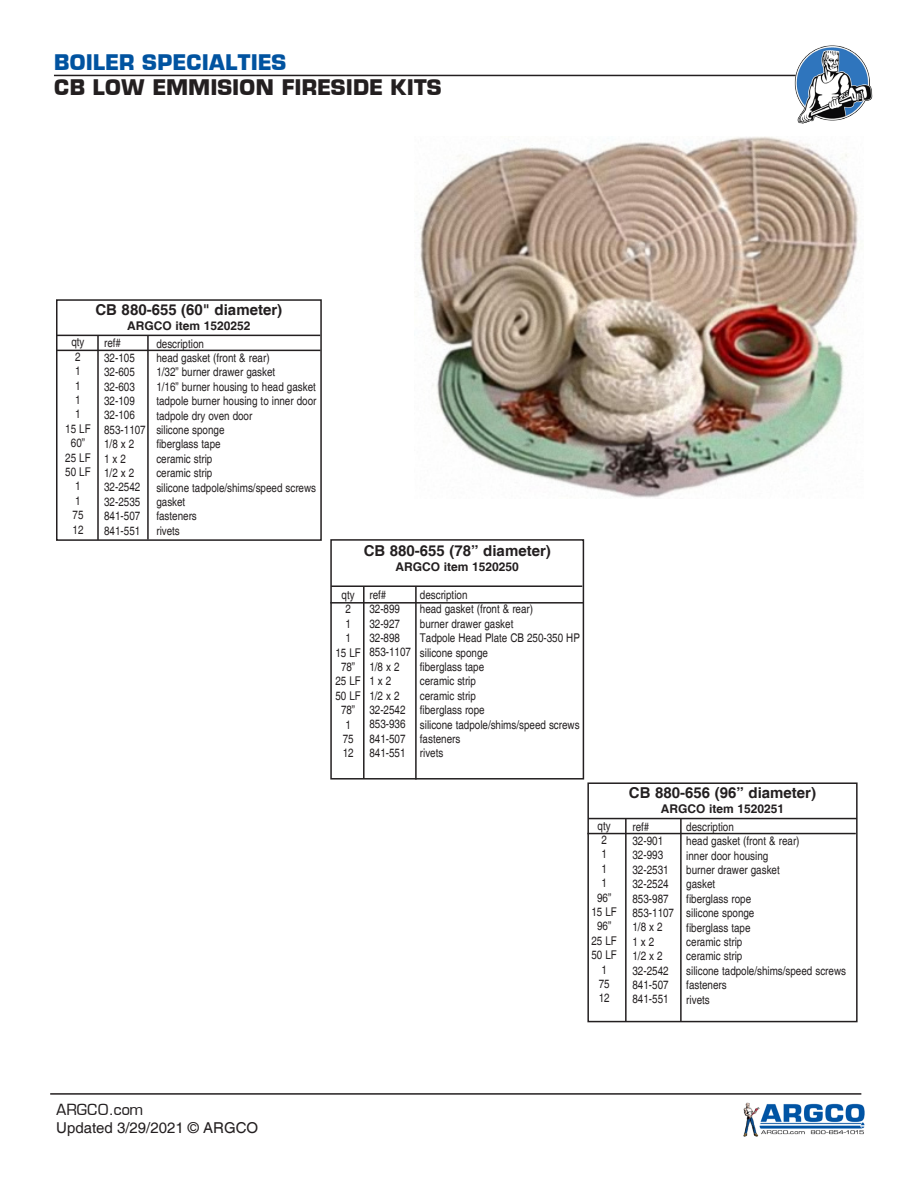
<style>
.page{position:relative;width:918px;height:1188px;background:#fff}
.page>*{position:absolute;margin:0;border:0;box-sizing:border-box;transform-origin:0 0}
.t1{font:700 21px "Metrostyle";color:#231f20}
.t2{font:700 21px "Metrostyle";color:#0153a0}
.t3{font:700 15px "Helvetica";color:#231f20}
.t4{font:15px "Helvetica";color:#231f20}
.t5{font:15px "Metrostyle";color:#231f20}
.t6{font:condensed 12px "Helvetica";color:#231f20}
.t7{font:700 12px "Helvetica";color:#231f20}
</style>
<div class="page">
<div style="left:330px;top:539px;width:254px;height:241px;border:2px solid #231f20"></div>
<hr style="left:363px;top:587px;width:2px;height:192px;background:#231f20">
<hr style="left:415px;top:586px;width:2px;height:194px;background:#231f20">
<hr style="left:330px;top:602px;width:254px;height:2px;background:#231f20">
<hr style="left:331px;top:585px;width:251px;height:2px;background:#231f20">
<div style="left:56px;top:299px;width:266px;height:242px;border:2px solid #231f20"></div>
<hr style="left:97px;top:336px;width:2px;height:204px;background:#231f20">
<hr style="left:147px;top:335px;width:2px;height:205px;background:#231f20">
<hr style="left:56px;top:350px;width:265px;height:1px;background:#231f20">
<hr style="left:57px;top:335px;width:263px;height:1px;background:#231f20">
<div style="left:587px;top:782px;width:271px;height:240px;border:2px solid #231f20"></div>
<hr style="left:625px;top:819px;width:2px;height:203px;background:#231f20">
<hr style="left:680px;top:818px;width:2px;height:203px;background:#231f20">
<hr style="left:587px;top:833px;width:269px;height:1px;background:#231f20">
<hr style="left:588px;top:818px;width:269px;height:1px;background:#231f20">
<hr style="left:54px;top:75px;width:811px;height:1px;background:#231f20">
<img style="left:790px;top:45px;width:83px;height:79px">
<hr style="left:50px;top:1093px;width:811px;height:2px;background:#231f20">
<img style="left:743px;top:1102px;width:122px;height:35px">
<img style="left:416px;top:137px;width:443px;height:361px">
<p class="t2" style="left:54px;top:49px;width:234px">BOILER SPECIALTIES</p>
<p class="t1" style="left:54px;top:75px;width:389px">CB LOW EMMISION FIRESIDE KITS</p>
<p class="t3" style="left:95px;top:301px;width:188px">CB 880-655 (60" diameter)</p>
<p class="t7" style="left:127px;top:318px;width:125px">ARGCO item 1520252</p>
<p class="t6" style="left:71px;top:335px;width:15px">qty</p>
<p class="t6" style="left:75px;top:350px;width:7px">2</p>
<p class="t6" style="left:75px;top:364px;width:7px">1</p>
<p class="t6" style="left:75px;top:378px;width:7px">1</p>
<p class="t6" style="left:75px;top:393px;width:7px">1</p>
<p class="t6" style="left:75px;top:407px;width:7px">1</p>
<p class="t6" style="left:65px;top:422px;width:27px">15 LF</p>
<p class="t6" style="left:71px;top:436px;width:16px">60”</p>
<p class="t6" style="left:65px;top:450px;width:27px">25 LF</p>
<p class="t6" style="left:65px;top:465px;width:27px">50 LF</p>
<p class="t6" style="left:75px;top:479px;width:7px">1</p>
<p class="t6" style="left:75px;top:494px;width:7px">1</p>
<p class="t6" style="left:73px;top:508px;width:12px">75</p>
<p class="t6" style="left:73px;top:522px;width:12px">12</p>
<p class="t6" style="left:104px;top:336px;width:18px">ref#</p>
<p class="t6" style="left:104px;top:351px;width:32px">32-105</p>
<p class="t6" style="left:104px;top:365px;width:32px">32-605</p>
<p class="t6" style="left:104px;top:379px;width:32px">32-603</p>
<p class="t6" style="left:104px;top:394px;width:32px">32-109</p>
<p class="t6" style="left:104px;top:408px;width:32px">32-106</p>
<p class="t6" style="left:104px;top:423px;width:43px">853-1107</p>
<p class="t6" style="left:104px;top:437px;width:32px">1/8 x 2</p>
<p class="t6" style="left:104px;top:451px;width:23px">1 x 2</p>
<p class="t6" style="left:104px;top:466px;width:32px">1/2 x 2</p>
<p class="t6" style="left:104px;top:480px;width:38px">32-2542</p>
<p class="t6" style="left:104px;top:495px;width:38px">32-2535</p>
<p class="t6" style="left:104px;top:509px;width:38px">841-507</p>
<p class="t6" style="left:104px;top:523px;width:38px">841-551</p>
<p class="t6" style="left:156px;top:336px;width:49px">description</p>
<p class="t6" style="left:156px;top:351px;width:115px">head gasket (front &amp; rear)</p>
<p class="t6" style="left:156px;top:365px;width:120px">1/32” burner drawer gasket</p>
<p class="t6" style="left:156px;top:380px;width:161px">1/16” burner housing to head gasket</p>
<p class="t6" style="left:156px;top:394px;width:162px">tadpole burner housing to inner door</p>
<p class="t6" style="left:156px;top:408px;width:98px">tadpole dry oven door</p>
<p class="t6" style="left:156px;top:423px;width:70px">silicone sponge</p>
<p class="t6" style="left:156px;top:437px;width:66px">fiberglass tape</p>
<p class="t6" style="left:156px;top:452px;width:58px">ceramic strip</p>
<p class="t6" style="left:156px;top:466px;width:58px">ceramic strip</p>
<p class="t6" style="left:156px;top:480px;width:161px">silicone tadpole/shims/speed screws</p>
<p class="t6" style="left:156px;top:495px;width:30px">gasket</p>
<p class="t6" style="left:156px;top:509px;width:42px">fasteners</p>
<p class="t6" style="left:156px;top:524px;width:25px">rivets</p>
<p class="t3" style="left:364px;top:542px;width:189px">CB 880-655 (78” diameter)</p>
<p class="t7" style="left:396px;top:559px;width:125px">ARGCO item 1520250</p>
<p class="t6" style="left:342px;top:588px;width:15px">qty</p>
<p class="t6" style="left:345px;top:602px;width:7px">2</p>
<p class="t6" style="left:345px;top:617px;width:7px">1</p>
<p class="t6" style="left:345px;top:631px;width:7px">1</p>
<p class="t6" style="left:335px;top:645px;width:27px">15 LF</p>
<p class="t6" style="left:341px;top:660px;width:16px">78”</p>
<p class="t6" style="left:335px;top:674px;width:27px">25 LF</p>
<p class="t6" style="left:335px;top:689px;width:27px">50 LF</p>
<p class="t6" style="left:341px;top:703px;width:16px">78”</p>
<p class="t6" style="left:345px;top:717px;width:7px">1</p>
<p class="t6" style="left:343px;top:732px;width:12px">75</p>
<p class="t6" style="left:343px;top:746px;width:12px">12</p>
<p class="t6" style="left:369px;top:588px;width:18px">ref#</p>
<p class="t6" style="left:369px;top:602px;width:32px">32-899</p>
<p class="t6" style="left:369px;top:616px;width:32px">32-927</p>
<p class="t6" style="left:369px;top:631px;width:32px">32-898</p>
<p class="t6" style="left:369px;top:645px;width:43px">853-1107</p>
<p class="t6" style="left:369px;top:660px;width:32px">1/8 x 2</p>
<p class="t6" style="left:369px;top:674px;width:23px">1 x 2</p>
<p class="t6" style="left:369px;top:688px;width:32px">1/2 x 2</p>
<p class="t6" style="left:369px;top:703px;width:38px">32-2542</p>
<p class="t6" style="left:369px;top:717px;width:38px">853-936</p>
<p class="t6" style="left:369px;top:732px;width:38px">841-507</p>
<p class="t6" style="left:369px;top:746px;width:38px">841-551</p>
<p class="t6" style="left:420px;top:588px;width:49px">description</p>
<p class="t6" style="left:420px;top:602px;width:115px">head gasket (front &amp; rear)</p>
<p class="t6" style="left:420px;top:617px;width:95px">burner drawer gasket</p>
<p class="t6" style="left:420px;top:631px;width:162px">Tadpole Head Plate CB 250-350 HP</p>
<p class="t6" style="left:420px;top:645px;width:70px">silicone sponge</p>
<p class="t6" style="left:420px;top:660px;width:66px">fiberglass tape</p>
<p class="t6" style="left:420px;top:674px;width:58px">ceramic strip</p>
<p class="t6" style="left:420px;top:689px;width:58px">ceramic strip</p>
<p class="t6" style="left:420px;top:703px;width:66px">fiberglass rope</p>
<p class="t6" style="left:420px;top:717px;width:161px">silicone tadpole/shims/speed screws</p>
<p class="t6" style="left:420px;top:732px;width:42px">fasteners</p>
<p class="t6" style="left:420px;top:746px;width:25px">rivets</p>
<p class="t6" style="left:598px;top:818px;width:15px">qty</p>
<p class="t6" style="left:601px;top:833px;width:7px">2</p>
<p class="t6" style="left:601px;top:847px;width:7px">1</p>
<p class="t6" style="left:601px;top:862px;width:7px">1</p>
<p class="t6" style="left:601px;top:876px;width:7px">1</p>
<p class="t6" style="left:597px;top:890px;width:16px">96”</p>
<p class="t6" style="left:591px;top:905px;width:27px">15 LF</p>
<p class="t6" style="left:597px;top:919px;width:16px">96”</p>
<p class="t6" style="left:591px;top:934px;width:27px">25 LF</p>
<p class="t6" style="left:591px;top:948px;width:27px">50 LF</p>
<p class="t6" style="left:601px;top:962px;width:7px">1</p>
<p class="t6" style="left:599px;top:977px;width:12px">75</p>
<p class="t6" style="left:599px;top:991px;width:12px">12</p>
<p class="t3" style="left:629px;top:784px;width:189px">CB 880-656 (96” diameter)</p>
<p class="t7" style="left:661px;top:801px;width:125px">ARGCO item 1520251</p>
<p class="t6" style="left:633px;top:819px;width:18px">ref#</p>
<p class="t6" style="left:633px;top:834px;width:32px">32-901</p>
<p class="t6" style="left:633px;top:848px;width:32px">32-993</p>
<p class="t6" style="left:633px;top:863px;width:38px">32-2531</p>
<p class="t6" style="left:633px;top:877px;width:38px">32-2524</p>
<p class="t6" style="left:633px;top:891px;width:38px">853-987</p>
<p class="t6" style="left:633px;top:906px;width:43px">853-1107</p>
<p class="t6" style="left:633px;top:920px;width:32px">1/8 x 2</p>
<p class="t6" style="left:633px;top:935px;width:23px">1 x 2</p>
<p class="t6" style="left:633px;top:949px;width:32px">1/2 x 2</p>
<p class="t6" style="left:633px;top:963px;width:38px">32-2542</p>
<p class="t6" style="left:633px;top:978px;width:38px">841-507</p>
<p class="t6" style="left:633px;top:992px;width:38px">841-551</p>
<p class="t6" style="left:686px;top:820px;width:49px">description</p>
<p class="t6" style="left:686px;top:834px;width:115px">head gasket (front &amp; rear)</p>
<p class="t6" style="left:686px;top:848px;width:84px">inner door housing</p>
<p class="t6" style="left:686px;top:863px;width:95px">burner drawer gasket</p>
<p class="t6" style="left:686px;top:877px;width:30px">gasket</p>
<p class="t6" style="left:686px;top:892px;width:66px">fiberglass rope</p>
<p class="t6" style="left:686px;top:906px;width:70px">silicone sponge</p>
<p class="t6" style="left:686px;top:920px;width:66px">fiberglass tape</p>
<p class="t6" style="left:686px;top:935px;width:58px">ceramic strip</p>
<p class="t6" style="left:686px;top:949px;width:58px">ceramic strip</p>
<p class="t6" style="left:686px;top:964px;width:161px">silicone tadpole/shims/speed screws</p>
<p class="t6" style="left:686px;top:978px;width:42px">fasteners</p>
<p class="t6" style="left:686px;top:992px;width:25px">rivets</p>
<p class="t5" style="left:56px;top:1100px;width:88px">ARGCO.com</p>
<p class="t4" style="left:56px;top:1119px;width:203px">Updated 3/29/2021 © ARGCO</p>
</div>
